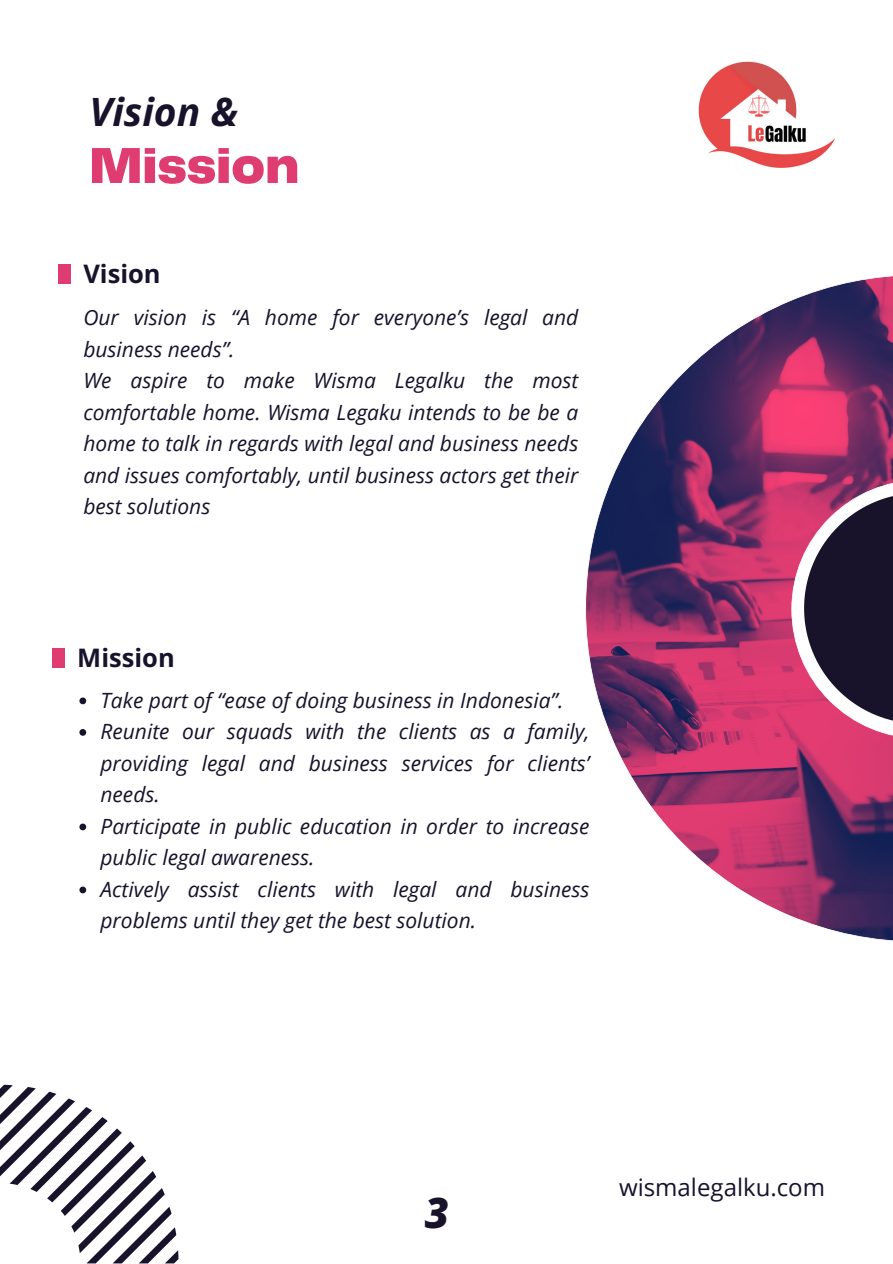
<style>
.page{position:relative;width:893px;height:1264px;background:#fff}
.page>*{position:absolute;margin:0;border:0;box-sizing:border-box;transform-origin:0 0}
.t1{font:900 52.5px "Telegraf";color:#df3c71}
.t2{font:italic 800 41.7px "Open Sans";color:#18122b}
.t3{font:italic 700 39px "Open Sans";color:#18122b}
.t4{font:700 25.5px "Open Sans";color:#18122b}
.t5{font:24px "Open Sans";color:#18122b}
.t6{font:italic 21px/31.5px "Open Sans";color:#18122b}
</style>
<div class="page">
<svg style="left:585px;top:276px;width:307px;height:665px"></svg>
<svg style="left:804px;top:493px;width:88px;height:230px"></svg>
<div style="left:59px;top:264px;width:12px;height:20px;background:#df3c71"></div>
<svg style="left:79px;top:697px;width:7px;height:7px"></svg>
<svg style="left:79px;top:729px;width:7px;height:6px"></svg>
<svg style="left:79px;top:823px;width:7px;height:7px"></svg>
<svg style="left:79px;top:886px;width:7px;height:7px"></svg>
<div style="left:53px;top:648px;width:12px;height:20px;background:#df3c71"></div>
<svg style="left:0;top:1084px;width:178px;height:179px"></svg>
<img style="left:661px;top:0;width:218px;height:219px;border-radius:50%">
<h1 class="t3" style="left:89px;top:84px;width:150px">Vision &amp;</h1>
<p class="t1" style="left:89px;top:143px;width:211px">Mission</p>
<p class="t4" style="left:83px;top:256px;width:79px">Vision</p>
<h3 class="t6" style="left:83px;top:301px;width:496px">Our vision is “A home for everyone’s legal and business needs”.</h3>
<p class="t6" style="left:83px;top:364px;width:496px;text-align:justify">We aspire to make Wisma Legalku the most comfortable home. Wisma Legaku intends to be be a home to talk in regards with legal and business needs and issues comfortably, until business actors get their best solutions</p>
<p class="t4" style="left:77px;top:640px;width:99px">Mission</p>
<p class="t6" style="left:100px;top:683px;width:464px">Take part of “ease of doing business in Indonesia”.</p>
<p class="t6" style="left:100px;top:715px;width:490px;text-align:justify">Reunite our squads with the clients as a family, providing legal and business services for clients’ needs.</p>
<h3 class="t6" style="left:100px;top:809px;width:490px">Participate in public education in order to increase public legal awareness.</h3>
<p class="t6" style="left:100px;top:872px;width:490px">Actively assist clients with legal and business problems until they get the best solution.</p>
<p class="t2" style="left:425px;top:1183px;width:26px">3</p>
<p class="t5" style="left:619px;top:1170px;width:207px">wismalegalku.com</p>
</div>
